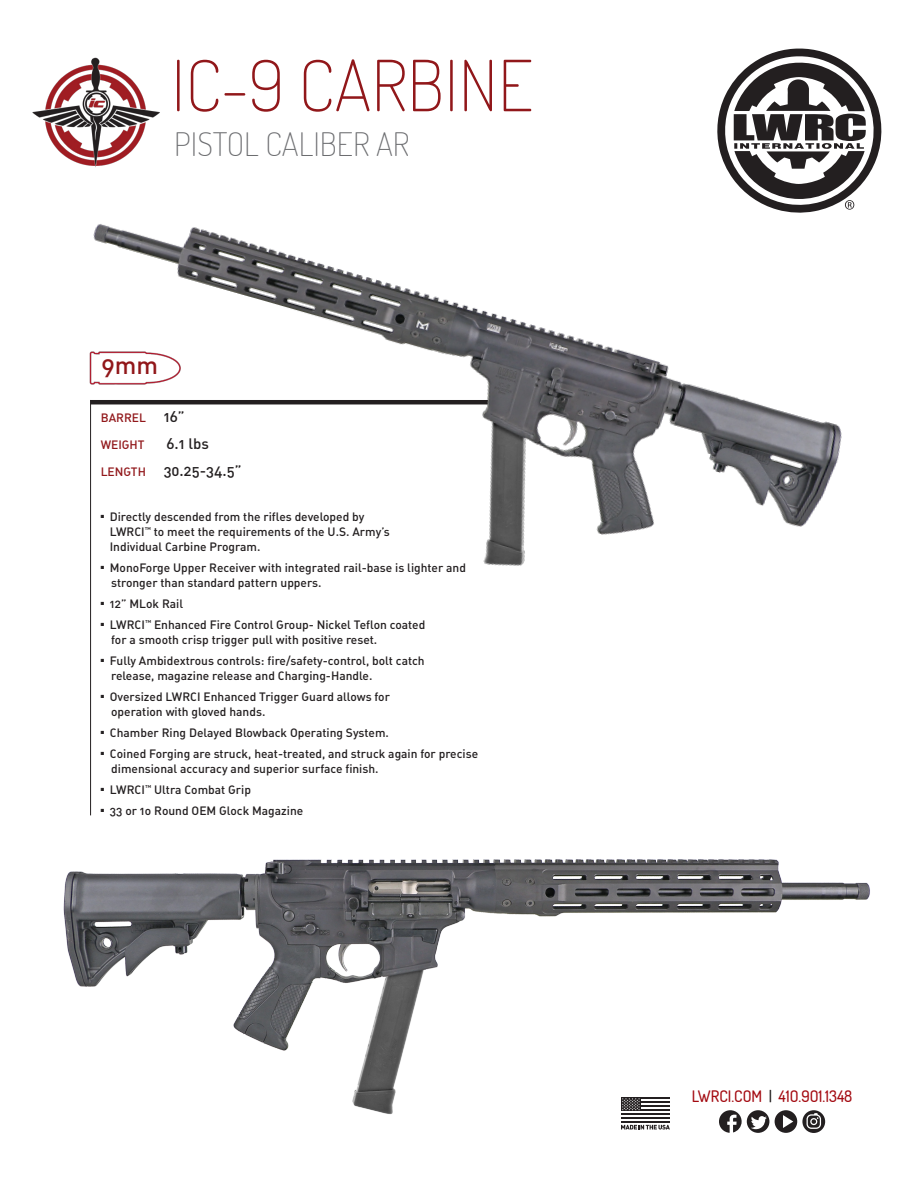
<style>
.page{position:relative;width:918px;height:1188px;background:#fff}
.page>*{position:absolute;margin:0;border:0;box-sizing:border-box;transform-origin:0 0}
.t1{font:200 70.5px "Dosis";color:#91171a}
.t2{font:200 32.4px "Dosis";color:#6c6d70}
.t3{font:24.6px "DIN Medium Alternate";color:#91171a}
.t4{font:500 15.9px "Dosis";color:#a30910}
.t5{font:15px "DIN Medium Alternate";color:#231f20}
.t6{font:12px/15px "DIN Medium Alternate";color:#231f20}
.t7{font:12px "DIN Medium Alternate";color:#91171a}
.s1{font-size:15px;color:#231f20}
.s2{font-size:12px;color:#91171a}
.s3{color:#231f20}
</style>
<div class="page">
<hr style="left:90px;top:400px;width:1px;height:415px;background:#231f20">
<svg style="left:753px;top:48px;width:93px;height:15px"></svg>
<img style="left:63px;top:727px;width:807px;height:406px">
<img style="left:32px;top:63px;width:850px;height:654px">
<p class="t1" style="left:171px;top:39px;width:363px">IC-9 CARBINE</p>
<p class="t2" style="left:174px;top:123px;width:237px">PISTOL CALIBER AR</p>
<p class="t3" style="left:102px;top:350px;width:58px">9mm</p>
<p class="t7" style="left:101px;top:410px;width:86px">BARREL <span class="s1">16”</span></p>
<p class="t7" style="left:101px;top:437px;width:45px">WEIGHT</p>
<p class="t5" style="left:167px;top:434px;width:44px">6.1 lbs</p>
<p class="t5" style="left:101px;top:461px;width:143px"><span class="s2">LENGTH</span> 30.25-34.5”</p>
<p class="t6" style="left:110px;top:509px;width:282px;text-indent:-9px">■ Directly descended from the rifles developed by<br>LWRCI<sup>™</sup> to meet the requirements of the U.S. Army’s</p>
<p class="t6" style="left:110px;top:539px;width:152px">Individual Carbine Program.</p>
<p class="t6" style="left:111px;top:560px;width:356px;text-indent:-10px">■ MonoForge Upper Receiver with integrated rail-base is lighter and stronger than standard pattern uppers.</p>
<p class="t6" style="left:101px;top:596px;width:84px">■ 12” MLok Rail</p>
<p class="t6" style="left:101px;top:617px;width:326px">■ LWRCI<sup>™</sup> Enhanced Fire Control Group- Nickel Teflon coated</p>
<p class="t6" style="left:111px;top:632px;width:268px">for a smooth crisp trigger pull with positive reset.</p>
<p class="t6" style="left:111px;top:653px;width:315px;text-indent:-10px">■ Fully Ambidextrous controls: fire/safety-control, bolt catch release, magazine release and Charging-Handle.</p>
<p class="t6" style="left:101px;top:689px;width:291px">■ Oversized LWRCI Enhanced Trigger Guard allows for</p>
<p class="t6" style="left:111px;top:704px;width:156px">operation with gloved hands.</p>
<p class="t6" style="left:101px;top:725px;width:290px">■ Chamber Ring Delayed Blowback Operating System.</p>
<p class="t6" style="left:111px;top:746px;width:369px;text-indent:-10px">■ Coined Forging are struck, heat-treated, and struck again for precise dimensional accuracy and superior surface finish.</p>
<p class="t6" style="left:101px;top:782px;width:152px">■ LWRCI<sup>™</sup> Ultra Combat Grip</p>
<p class="t6" style="left:101px;top:803px;width:204px">■ 33 or 1o Round OEM Glock Magazine</p>
<p class="t4" style="left:692px;top:1086px;width:162px">LWRCI.COM <span class="s3">|</span> 41O.9O1.1348</p>
</div>
